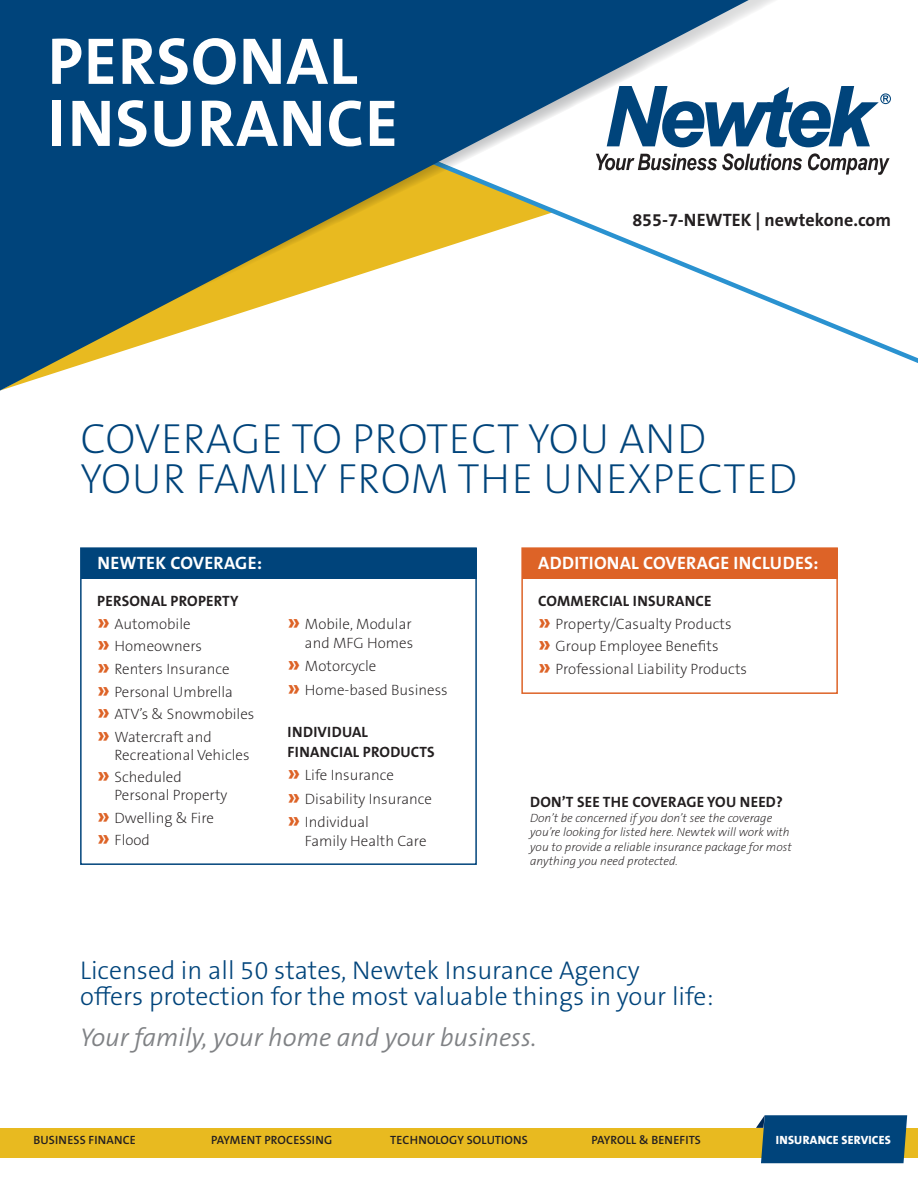
<style>
.page{position:relative;width:918px;height:1188px;background:#fff}
.page>*{position:absolute;margin:0;border:0;box-sizing:border-box;transform-origin:0 0}
.t1{font:700 66.75px/62.1px "The Sans B W7";letter-spacing:.015em;color:#fff}
.t2{font:200 42.45px/40.2px "The Sans B W2";letter-spacing:.015em;color:#00447b}
.t3{font:300 25.8px/25.8px "The Sans B W3";color:#00447b}
.t4{font:italic 300 25.8px "The Sans B W4";color:#808285}
.t5{font:700 18px "The Sans B W7";letter-spacing:.015em;color:#fff}
.t6{font:700 18px "The Sans B W7";color:#231f20}
.t7{font:200 15px/18px "The Sans B W2";color:#231f20}
.t8{font:700 15px/19px "The Sans B W7";letter-spacing:.015em;color:#231f20}
.t9{font:italic 200 12px/14.4px "The Sans B W2";color:#231f20}
.t10{font:600 12px "The Sans B W6";letter-spacing:.015em;color:#231f20}
.t11{font:800 12px "The Sans B W8";letter-spacing:.015em;color:#fff}
.s1{font-family:"Frutiger LT Pro";font-weight:900;font-size:21px;color:#dd6327}
</style>
<div class="page">
<svg style="left:0;top:0;width:749px;height:391px;fill:#00447b"></svg>
<div style="left:0;top:1128px;width:918px;height:30px;background:#e8ba20"></div>
<svg style="left:756px;top:1115px;width:152px;height:48px;background:#0e4c7a"></svg>
<svg style="left:607px;top:86px;width:284px;height:61px"></svg>
<svg style="left:596px;top:153px;width:206px;height:17px"></svg>
<svg style="left:808px;top:153px;width:82px;height:22px"></svg>
<div style="left:81px;top:548px;width:396px;height:31px;background:#00447b"></div>
<div style="left:522px;top:548px;width:316px;height:31px;background:#dd6327"></div>
<div style="left:80px;top:547px;width:397px;height:318px;border:2px solid #00447b"></div>
<div style="left:521px;top:547px;width:317px;height:147px;border:2px solid #dd6327"></div>
<p class="t1" style="left:48px;top:31px;width:352px">PERSONAL<br>INSURANCE</p>
<p class="t6" style="left:632px;top:208px;width:260px">855-7-NEWTEK | newtekone.com</p>
<p class="t2" style="left:80px;top:418px;width:718px">COVERAGE TO PROTECT YOU AND<br>YOUR FAMILY FROM THE UNEXPECTED</p>
<p class="t5" style="left:97px;top:551px;width:166px">NEWTEK COVERAGE:</p>
<p class="t8" style="left:97px;top:592px;width:143px">PERSONAL PROPERTY</p>
<p class="t7" style="left:97px;top:615px;width:95px"><span class="s1">»</span> Automobile</p>
<p class="t7" style="left:97px;top:637px;width:106px"><span class="s1">»</span> Homeowners</p>
<p class="t7" style="left:97px;top:660px;width:134px"><span class="s1">»</span> Renters Insurance</p>
<p class="t7" style="left:97px;top:683px;width:137px"><span class="s1">»</span> Personal Umbrella</p>
<p class="t7" style="left:97px;top:705px;width:159px"><span class="s1">»</span> ATV’s &amp; Snowmobiles</p>
<p class="t7" style="left:115px;top:728px;width:136px;text-indent:-17px"><span class="s1">»</span> Watercraft and<br>Recreational Vehicles</p>
<p class="t7" style="left:115px;top:768px;width:114px;text-indent:-17px"><span class="s1">»</span> Scheduled<br>Personal Property</p>
<p class="t7" style="left:97px;top:809px;width:118px"><span class="s1">»</span> Dwelling &amp; Fire</p>
<p class="t7" style="left:97px;top:831px;width:54px"><span class="s1">»</span> Flood</p>
<p class="t7" style="left:288px;top:614px;width:127px;line-height:19px;text-align:right"><span class="s1">»</span> Mobile, Modular and MFG Homes</p>
<p class="t7" style="left:288px;top:657px;width:90px"><span class="s1">»</span> Motorcycle</p>
<p class="t7" style="left:288px;top:681px;width:162px"><span class="s1">»</span> Home-based Business</p>
<p class="t8" style="left:288px;top:723px;width:149px">INDIVIDUAL<br>FINANCIAL PRODUCTS</p>
<p class="t7" style="left:288px;top:766px;width:108px"><span class="s1">»</span> Life Insurance</p>
<p class="t7" style="left:288px;top:790px;width:146px"><span class="s1">»</span> Disability Insurance</p>
<p class="t7" style="left:305px;top:813px;width:123px;line-height:19px;text-indent:-17px"><span class="s1">»</span> Individual<br>Family Health Care</p>
<p class="t5" style="left:538px;top:551px;width:282px">ADDITIONAL COVERAGE INCLUDES:</p>
<p class="t8" style="left:538px;top:592px;width:175px">COMMERCIAL INSURANCE</p>
<p class="t7" style="left:538px;top:615px;width:195px"><span class="s1">»</span> Property/Casualty Products</p>
<p class="t7" style="left:538px;top:637px;width:182px"><span class="s1">»</span> Group Employee Benefits</p>
<p class="t7" style="left:538px;top:660px;width:210px"><span class="s1">»</span> Professional Liability Products</p>
<p class="t8" style="left:530px;top:793px;width:254px">DON’T SEE THE COVERAGE YOU NEED?</p>
<p class="t9" style="left:530px;top:811px;width:263px">Don’t be concerned if you don’t see the coverage you’re looking for listed here. Newtek will work with you to provide a reliable insurance package for most anything you need protected.</p>
<p class="t3" style="left:80px;top:958px;width:635px">Licensed in all 50 states, Newtek Insurance Agency<br>offers protection for the most valuable things in your life:</p>
<p class="t4" style="left:80px;top:1022px;width:458px">Your family, your home and your business.</p>
<p class="t10" style="left:33px;top:1133px;width:104px">BUSINESS FINANCE</p>
<p class="t10" style="left:211px;top:1133px;width:122px">PAYMENT PROCESSING</p>
<p class="t10" style="left:390px;top:1133px;width:139px">TECHNOLOGY SOLUTIONS</p>
<p class="t10" style="left:591px;top:1133px;width:111px">PAYROLL &amp; BENEFITS</p>
<p class="t11" style="left:776px;top:1133px;width:116px">INSURANCE SERVICES</p>
</div>
